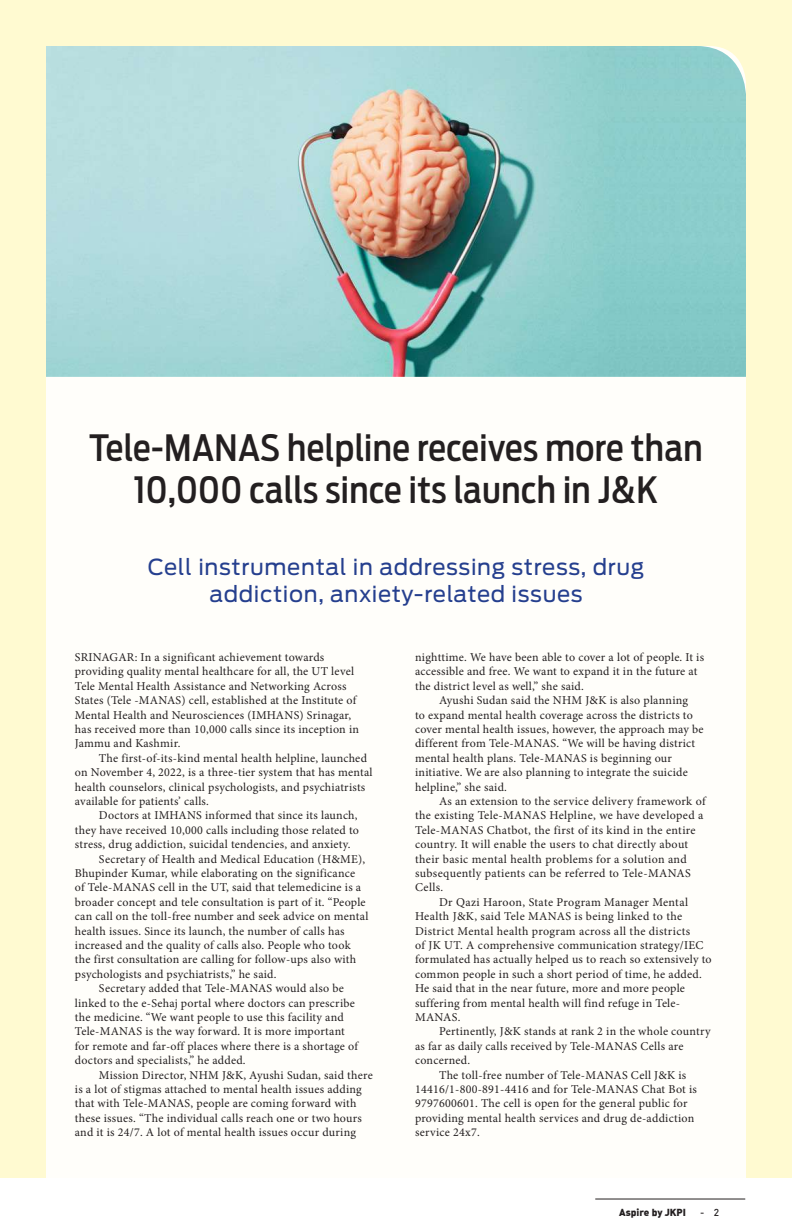
<style>
.page{position:relative;width:792px;height:1224px;background:#fff}
.page>*{position:absolute;margin:0;border:0;box-sizing:border-box;transform-origin:0 0}
.t1{font:500 36px/42px "Antenna Cond";letter-spacing:.01em;color:#231f20;text-align:center}
.t2{font:22px/27px "Antenna";letter-spacing:.03em;color:#253f8e;text-align:center}
.t3{font:12px/14.4px "Minion Pro";letter-spacing:.02em;color:#231f20}
.t4{font:10px "DIN Black Alternate";color:#231f20}
.t5{font:500 10px "DIN";color:#231f20}
</style>
<div class="page">
<hr style="left:595px;top:1199px;width:150px;height:1px;background:#231f20">
<div style="left:0;top:0;width:792px;height:1178px;background:#fffad1"></div>
<div style="left:46px;top:377px;width:700px;height:801px;background:#fffefa"></div>
<img style="left:46px;top:46px;width:700px;height:331px">
<h1 class="t1" style="left:89px;top:427px;width:615px">Tele-MANAS helpline receives more than<br>10,000 calls since its launch in J&amp;K</h1>
<h2 class="t2" style="left:148px;top:554px;width:498px">Cell instrumental in addressing stress, drug addiction, anxiety-related issues</h2>
<p class="t3" style="left:75px;top:650px;width:286px">SRINAGAR: In a significant achievement towards providing quality mental healthcare for all, the UT level Tele Mental Health Assistance and Networking Across States (Tele -MANAS) cell, established at the Institute of Mental Health and Neurosciences (IMHANS) Srinagar, has received more than 10,000 calls since its inception in Jammu and Kashmir.</p>
<p class="t3" style="left:75px;top:751px;width:299px;text-indent:24px">The first-of-its-kind mental health helpline, launched on November 4, 2022, is a three-tier system that has mental health counselors, clinical psychologists, and psychiatrists available for patients’ calls.</p>
<p class="t3" style="left:99px;top:808px;width:260px">Doctors at IMHANS informed that since its launch,</p>
<p class="t3" style="left:75px;top:823px;width:286px">they have received 10,000 calls including those related to</p>
<p class="t3" style="left:75px;top:837px;width:277px">stress, drug addiction, suicidal tendencies, and anxiety.</p>
<p class="t3" style="left:99px;top:852px;width:268px">Secretary of Health and Medical Education (H&amp;ME),</p>
<p class="t3" style="left:75px;top:866px;width:282px">Bhupinder Kumar, while elaborating on the significance</p>
<p class="t3" style="left:75px;top:880px;width:288px">of Tele-MANAS cell in the UT, said that telemedicine is a</p>
<p class="t3" style="left:75px;top:895px;width:292px">broader concept and tele consultation is part of it. “People</p>
<p class="t3" style="left:75px;top:909px;width:295px">can call on the toll-free number and seek advice on mental</p>
<p class="t3" style="left:75px;top:924px;width:271px">health issues. Since its launch, the number of calls has</p>
<p class="t3" style="left:75px;top:938px;width:277px">increased and the quality of calls also. People who took</p>
<p class="t3" style="left:75px;top:952px;width:283px">the first consultation are calling for follow-ups also with</p>
<p class="t3" style="left:75px;top:967px;width:203px">psychologists and psychiatrists,” he said.</p>
<p class="t3" style="left:99px;top:981px;width:247px">Secretary added that Tele-MANAS would also be</p>
<p class="t3" style="left:75px;top:996px;width:282px">linked to the e-Sehaj portal where doctors can prescribe</p>
<p class="t3" style="left:75px;top:1010px;width:270px">the medicine. “We want people to use this facility and</p>
<p class="t3" style="left:75px;top:1024px;width:271px">Tele-MANAS is the way forward. It is more important</p>
<p class="t3" style="left:75px;top:1039px;width:285px">for remote and far-off places where there is a shortage of</p>
<p class="t3" style="left:75px;top:1053px;width:172px">doctors and specialists,” he added.</p>
<p class="t3" style="left:99px;top:1068px;width:275px">Mission Director, NHM J&amp;K, Ayushi Sudan, said there</p>
<p class="t3" style="left:75px;top:1082px;width:288px">is a lot of stigmas attached to mental health issues adding</p>
<p class="t3" style="left:75px;top:1096px;width:283px">that with Tele-MANAS, people are coming forward with</p>
<p class="t3" style="left:75px;top:1111px;width:288px">these issues. “The individual calls reach one or two hours</p>
<p class="t3" style="left:75px;top:1125px;width:283px">and it is 24/7. A lot of mental health issues occur during</p>
<p class="t3" style="left:415px;top:650px;width:291px">nighttime. We have been able to cover a lot of people. It is accessible and free. We want to expand it in the future at the district level as well,” she said.</p>
<p class="t3" style="left:415px;top:693px;width:290px;text-indent:24px">Ayushi Sudan said the NHM J&amp;K is also planning<br>to expand mental health coverage across the districts to cover mental health issues, however, the approach may be different from Tele-MANAS. “We will be having district mental health plans. Tele-MANAS is beginning our initiative. We are also planning to integrate the suicide helpline,” she said.</p>
<p class="t3" style="left:415px;top:794px;width:292px;text-indent:24px">As an extension to the service delivery framework of the existing Tele-MANAS Helpline, we have developed a Tele-MANAS Chatbot, the first of its kind in the entire country. It will enable the users to chat directly about their basic mental health problems for a solution and subsequently patients can be referred to Tele-MANAS Cells.</p>
<p class="t3" style="left:415px;top:895px;width:298px;text-indent:24px">Dr Qazi Haroon, State Program Manager Mental Health J&amp;K, said Tele MANAS is being linked to the District Mental health program across all the districts<br>of JK UT. A comprehensive communication strategy/IEC formulated has actually helped us to reach so extensively to common people in such a short period of time, he added.<br>He said that in the near future, more and more people suffering from mental health will find refuge in Tele-MANAS.</p>
<p class="t3" style="left:439px;top:1024px;width:273px">Pertinently, J&amp;K stands at rank 2 in the whole country</p>
<p class="t3" style="left:415px;top:1039px;width:270px">as far as daily calls received by Tele-MANAS Cells are</p>
<p class="t3" style="left:415px;top:1053px;width:57px">concerned.</p>
<p class="t3" style="left:439px;top:1068px;width:249px">The toll-free number of Tele-MANAS Cell J&amp;K is</p>
<p class="t3" style="left:415px;top:1082px;width:283px">14416/1-800-891-4416 and for Tele-MANAS Chat Bot is</p>
<p class="t3" style="left:415px;top:1096px;width:274px">9797600601. The cell is open for the general public for</p>
<p class="t3" style="left:415px;top:1111px;width:281px">providing mental health services and drug de-addiction</p>
<p class="t3" style="left:415px;top:1125px;width:66px">service 24x7.</p>
<p class="t4" style="left:619px;top:1206px;width:68px">Aspire by JKPI</p>
<p class="t5" style="left:700px;top:1206px;width:21px">- 2</p>
</div>
